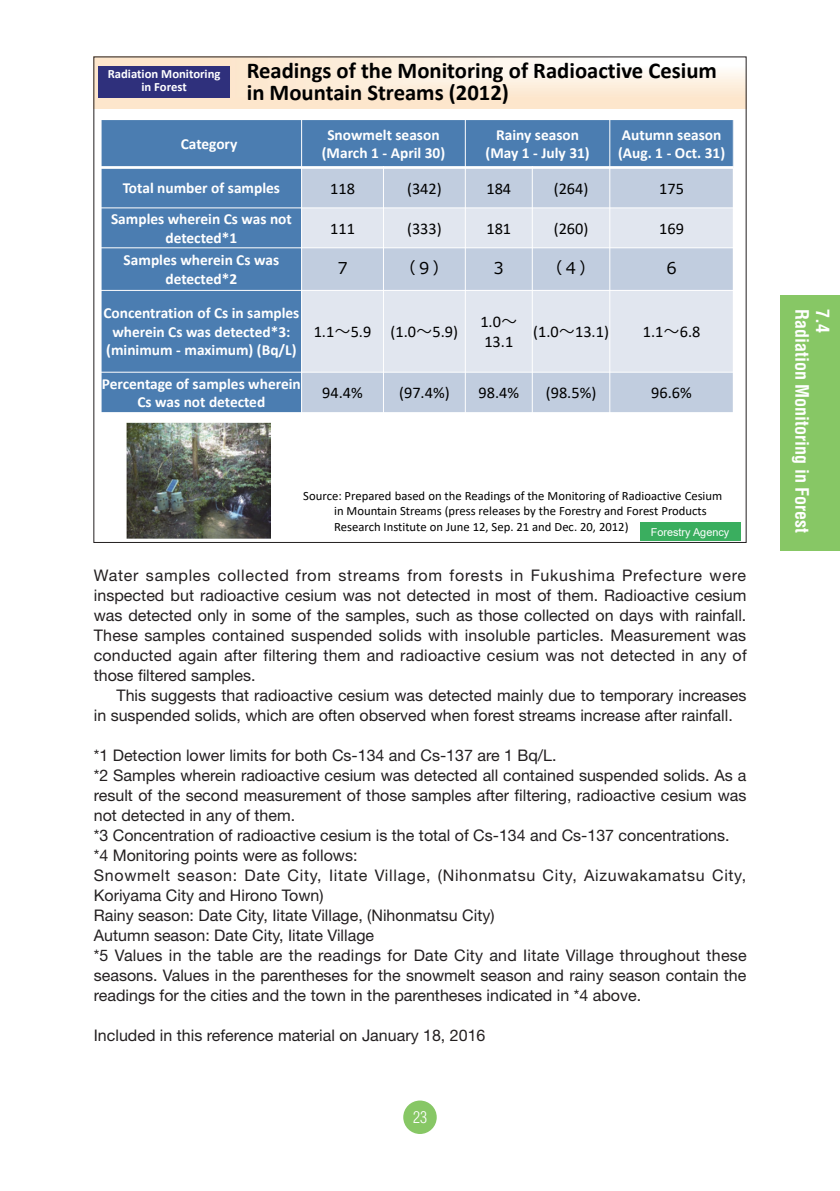
<style>
.page{position:relative;width:840px;height:1191px;background:#fff}
.page>*{position:absolute;margin:0;border:0;box-sizing:border-box;transform-origin:0 0}
.t1{font:700 22.6px/21.8px "Calibri";color:#000}
.t2{font:700 condensed 18px "Helvetica";color:#fff}
.t3{font:16.2px/19.6px "Calibri";color:#000}
.t4{font:16.2px "Meiryo";color:#000}
.t5{font:16px/20px "Helvetica Neue";color:#231f20;text-align:justify}
.t6{font:16px/20px "Helvetica Neue";letter-spacing:.045em;color:#231f20}
.t7{font:300 condensed 16px "Helvetica";color:#fff}
.t8{font:700 15.4px/18.4px "Calibri";color:#fff;text-align:center}
.t9{font:12.6px/15.2px "Calibri";color:#000}
.t10{font:700 12.6px/12.2px "Calibri";color:#fff;text-align:center}
.t11{font:10.8px "Arial";color:#fff}
.s1{font-family:"Meiryo"}
</style>
<div class="page">
<div style="left:403px;top:1100px;width:33px;height:34px;background:#87c765;border-radius:50%"></div>
<div style="left:780px;top:295px;width:59px;height:255px;background:#87c765"></div>
<img style="left:96px;top:59px;width:648px;height:49px">
<div style="left:101px;top:120px;width:631px;height:47px;background:#4b7db1"></div>
<div style="left:101px;top:167px;width:200px;height:41px;background:#4b7db1"></div>
<div style="left:301px;top:167px;width:431px;height:41px;background:#c1cddf"></div>
<div style="left:101px;top:208px;width:200px;height:40px;background:#4b7db1"></div>
<div style="left:301px;top:208px;width:431px;height:40px;background:#e1e6ef"></div>
<div style="left:101px;top:248px;width:200px;height:42px;background:#4b7db1"></div>
<div style="left:301px;top:248px;width:431px;height:42px;background:#c1cddf"></div>
<div style="left:101px;top:290px;width:200px;height:82px;background:#4b7db1"></div>
<div style="left:301px;top:290px;width:431px;height:82px;background:#e1e6ef"></div>
<div style="left:101px;top:372px;width:200px;height:40px;background:#4b7db1"></div>
<div style="left:301px;top:372px;width:431px;height:40px;background:#c1cddf"></div>
<hr style="left:301px;top:119px;width:1px;height:294px;background:#fff">
<hr style="left:383px;top:166px;width:1px;height:247px;background:#fff">
<hr style="left:464px;top:119px;width:1px;height:294px;background:#fff">
<hr style="left:531px;top:166px;width:1px;height:247px;background:#fff">
<hr style="left:609px;top:119px;width:1px;height:294px;background:#fff">
<hr style="left:101px;top:166px;width:632px;height:3px;background:#fff">
<hr style="left:101px;top:207px;width:632px;height:1px;background:#fff">
<hr style="left:101px;top:247px;width:632px;height:1px;background:#fff">
<hr style="left:101px;top:290px;width:632px;height:1px;background:#fff">
<hr style="left:101px;top:372px;width:632px;height:1px;background:#fff">
<hr style="left:101px;top:119px;width:1px;height:294px;background:#fff">
<img style="left:127px;top:422px;width:143px;height:116px">
<div style="left:639px;top:522px;width:100px;height:19px;background:#3aae5f"></div>
<div style="left:98px;top:66px;width:132px;height:31px;background:#2f307c"></div>
<p class="t10" style="left:108px;top:68px;width:114px">Radiation Monitoring in Forest</p>
<p class="t1" style="left:246px;top:60px;width:471px">Readings of the Monitoring of Radioactive Cesium in Mountain Streams (2012)</p>
<p class="t8" style="left:181px;top:134px;width:58px">Category</p>
<p class="t8" style="left:321px;top:125px;width:125px">Snowmelt season (March 1 ‐ April 30)</p>
<p class="t8" style="left:485px;top:125px;width:106px">Rainy season (May 1 ‐ July 31)</p>
<p class="t8" style="left:617px;top:125px;width:108px;text-align:left">Autumn season (Aug. 1 ‐ Oct. 31)</p>
<p class="t8" style="left:123px;top:179px;width:159px">Total number of samples</p>
<p class="t3" style="left:330px;top:178px;width:26px">118</p>
<p class="t3" style="left:407px;top:178px;width:36px">(342)</p>
<p class="t3" style="left:486px;top:178px;width:26px">184</p>
<p class="t3" style="left:553px;top:178px;width:36px">(264)</p>
<p class="t3" style="left:658px;top:178px;width:26px">175</p>
<p class="t8" style="left:111px;top:210px;width:182px">Samples wherein Cs was not detected*1</p>
<p class="t3" style="left:330px;top:218px;width:26px">111</p>
<p class="t3" style="left:407px;top:218px;width:36px">(333)</p>
<p class="t3" style="left:486px;top:218px;width:26px">181</p>
<p class="t3" style="left:553px;top:218px;width:36px">(260)</p>
<p class="t3" style="left:658px;top:218px;width:26px">169</p>
<p class="t8" style="left:123px;top:251px;width:157px">Samples wherein Cs was detected*2</p>
<p class="t4" style="left:334px;top:257px;width:18px">７</p>
<p class="t4" style="left:399px;top:257px;width:50px">（９）</p>
<p class="t4" style="left:490px;top:257px;width:18px">３</p>
<p class="t4" style="left:546px;top:257px;width:50px">（４）</p>
<p class="t4" style="left:663px;top:257px;width:18px">６</p>
<p class="t8" style="left:103px;top:304px;width:197px">Concentration of Cs in samples wherein Cs was detected*3: (minimum ‐ maximum) (Bq/L)</p>
<p class="t3" style="left:313px;top:321px;width:146px">1.1<span class="s1">〜</span>5.9 (1.0<span class="s1">〜</span>5.9)</p>
<p class="t3" style="left:480px;top:312px;width:38px">1.0<span class="s1">〜<br></span>13.1</p>
<p class="t3" style="left:533px;top:321px;width:77px">(1.0<span class="s1">〜</span>13.1)</p>
<p class="t3" style="left:642px;top:321px;width:59px">1.1<span class="s1">〜</span>6.8</p>
<p class="t8" style="left:102px;top:374px;width:200px">Percentage of samples wherein<br>Cs was not detected</p>
<p class="t3" style="left:322px;top:383px;width:42px">94.4%</p>
<p class="t3" style="left:399px;top:383px;width:52px">(97.4%)</p>
<p class="t3" style="left:478px;top:383px;width:42px">98.4%</p>
<p class="t3" style="left:545px;top:383px;width:52px">(98.5%)</p>
<p class="t3" style="left:651px;top:383px;width:42px">96.6%</p>
<p class="t9" style="left:334px;top:488px;width:389px;text-indent:-31px">Source: Prepared based on the Readings of the Monitoring of Radioactive Cesium in Mountain Streams (press releases by the Forestry and Forest Products<br>Research Institute on June 12, Sep. 21 and Dec. 20, 2012)</p>
<p class="t11" style="left:650px;top:524px;width:80px">Forestry Agency</p>
<p class="t5" style="left:94px;top:565px;width:654px">Water samples collected from streams from forests in Fukushima Prefecture were inspected but radioactive cesium was not detected in most of them. Radioactive cesium was detected only in some of the samples, such as those collected on days with rainfall.<br>These samples contained suspended solids with insoluble particles. Measurement was conducted again after filtering them and radioactive cesium was not detected in any of those filtered samples.</p>
<p class="t5" style="left:94px;top:685px;width:653px;text-indent:23px">This suggests that radioactive cesium was detected mainly due to temporary increases in suspended solids, which are often observed when forest streams increase after rainfall.</p>
<p class="t5" style="left:94px;top:745px;width:464px">*1 Detection lower limits for both Cs-134 and Cs-137 are 1 Bq/L.</p>
<p class="t5" style="left:94px;top:765px;width:653px">*2 Samples wherein radioactive cesium was detected all contained suspended solids. As a result of the second measurement of those samples after filtering, radioactive cesium was not detected in any of them.</p>
<p class="t5" style="left:94px;top:825px;width:637px">*3 Concentration of radioactive cesium is the total of Cs-134 and Cs-137 concentrations.</p>
<p class="t5" style="left:94px;top:845px;width:265px">*4 Monitoring points were as follows:</p>
<p class="t6" style="left:94px;top:865px;width:653px">Snowmelt season: Date City, Iitate Village, (Nihonmatsu City, Aizuwakamatsu City,<br>Koriyama City and Hirono Town)</p>
<p class="t5" style="left:94px;top:905px;width:402px">Rainy season: Date City, Iitate Village, (Nihonmatsu City)</p>
<p class="t5" style="left:94px;top:925px;width:282px">Autumn season: Date City, Iitate Village</p>
<p class="t5" style="left:94px;top:945px;width:654px">*5 Values in the table are the readings for Date City and Iitate Village throughout these seasons. Values in the parentheses for the snowmelt season and rainy season contain the readings for the cities and the town in the parentheses indicated in *4 above.</p>
<p class="t5" style="left:94px;top:1025px;width:393px">Included in this reference material on January 18, 2016</p>
<p class="t7" style="left:413px;top:1107px;width:16px">23</p>
<p class="t2" style="left:812px;top:309px;width:226px;rotate:90deg">Radiation Monitoring in Forest</p>
<p class="t2" style="left:833px;top:309px;width:25px;rotate:90deg">7.4</p>
</div>
